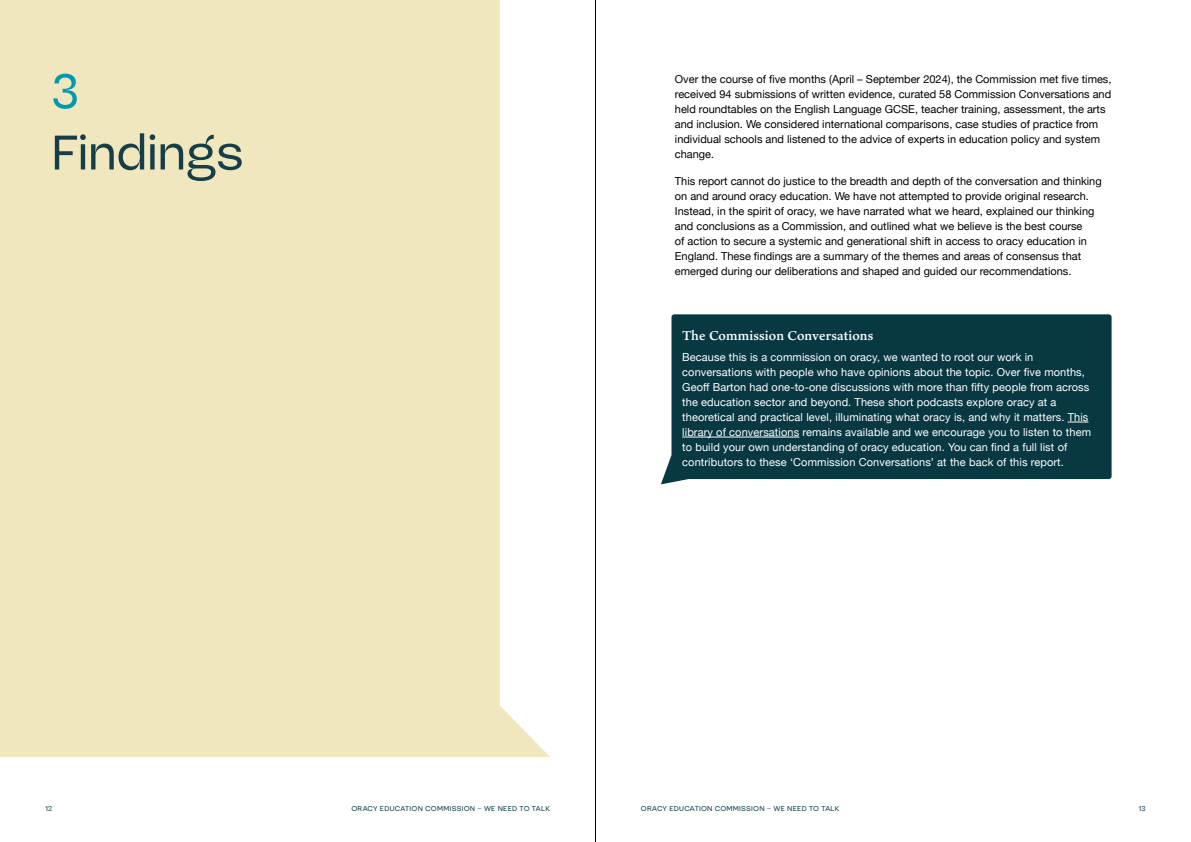
<style>
.page{position:relative;width:1191px;height:842px;background:#fff}
.page>*{position:absolute;margin:0;border:0;box-sizing:border-box;transform-origin:0 0}
.t1{font:55px "Mc Queen";color:#163e48}
.t2{font:55px "Mc Queen";color:#0098b3}
.t3{font:14px "Ten Oldstyle VF";letter-spacing:.01em;color:#fff}
.t4{font:11px/15px "Helvetica Neue";color:#000}
.t5{font:11px/15px "Helvetica Neue";letter-spacing:.01em;color:#fff}
.t6{font:8px "Mc Queen";letter-spacing:.03em;color:#083942}
</style>
<div class="page">
<hr style="left:595px;top:0;width:1px;height:842px;background:#000">
<svg style="left:0;top:0;width:550px;height:757px;fill:#f0e7be"></svg>
<div style="left:661px;top:314px;width:450px;height:170px;background:#083942"></div>
<svg style="left:1067px;top:422px;width:21px;height:1px"></svg>
<hr style="left:682px;top:437px;width:117px;height:1px;background:#fff">
<h1 class="t2" style="left:51px;top:61px;width:30px">3</h1>
<h1 class="t1" style="left:51px;top:122px;width:194px">Findings</h1>
<p class="t4" style="left:675px;top:72px;width:438px">Over the course of five months (April – September 2024), the Commission met five times, received 94 submissions of written evidence, curated 58 Commission Conversations and held roundtables on the English Language GCSE, teacher training, assessment, the arts and inclusion. We considered international comparisons, case studies of practice from individual schools and listened to the advice of experts in education policy and system change.</p>
<p class="t4" style="left:675px;top:174px;width:428px">This report cannot do justice to the breadth and depth of the conversation and thinking on and around oracy education. We have not attempted to provide original research.<br>Instead, in the spirit of oracy, we have narrated what we heard, explained our thinking and conclusions as a Commission, and outlined what we believe is the best course<br>of action to secure a systemic and generational shift in access to oracy education in England. These findings are a summary of the themes and areas of consensus that emerged during our deliberations and shaped and guided our recommendations.</p>
<p class="t3" style="left:682px;top:326px;width:193px">The Commission Conversations</p>
<p class="t5" style="left:682px;top:350px;width:410px">Because this is a commission on oracy, we wanted to root our work in conversations with people who have opinions about the topic. Over five months, Geoff Barton had one-to-one discussions with more than fifty people from across the education sector and beyond. These short podcasts explore oracy at a theoretical and practical level, illuminating what oracy is, and why it matters. This library of conversations remains available and we encourage you to listen to them to build your own understanding of oracy education. You can find a full list of contributors to these ‘Commission Conversations’ at the back of this report.</p>
<p class="t6" style="left:45px;top:804px;width:8px">12</p>
<p class="t6" style="left:351px;top:804px;width:200px">ORACY EDUCATION COMMISSION – WE NEED TO TALK</p>
<p class="t6" style="left:641px;top:804px;width:200px">ORACY EDUCATION COMMISSION – WE NEED TO TALK</p>
<p class="t6" style="left:1138px;top:804px;width:8px">13</p>
</div>
